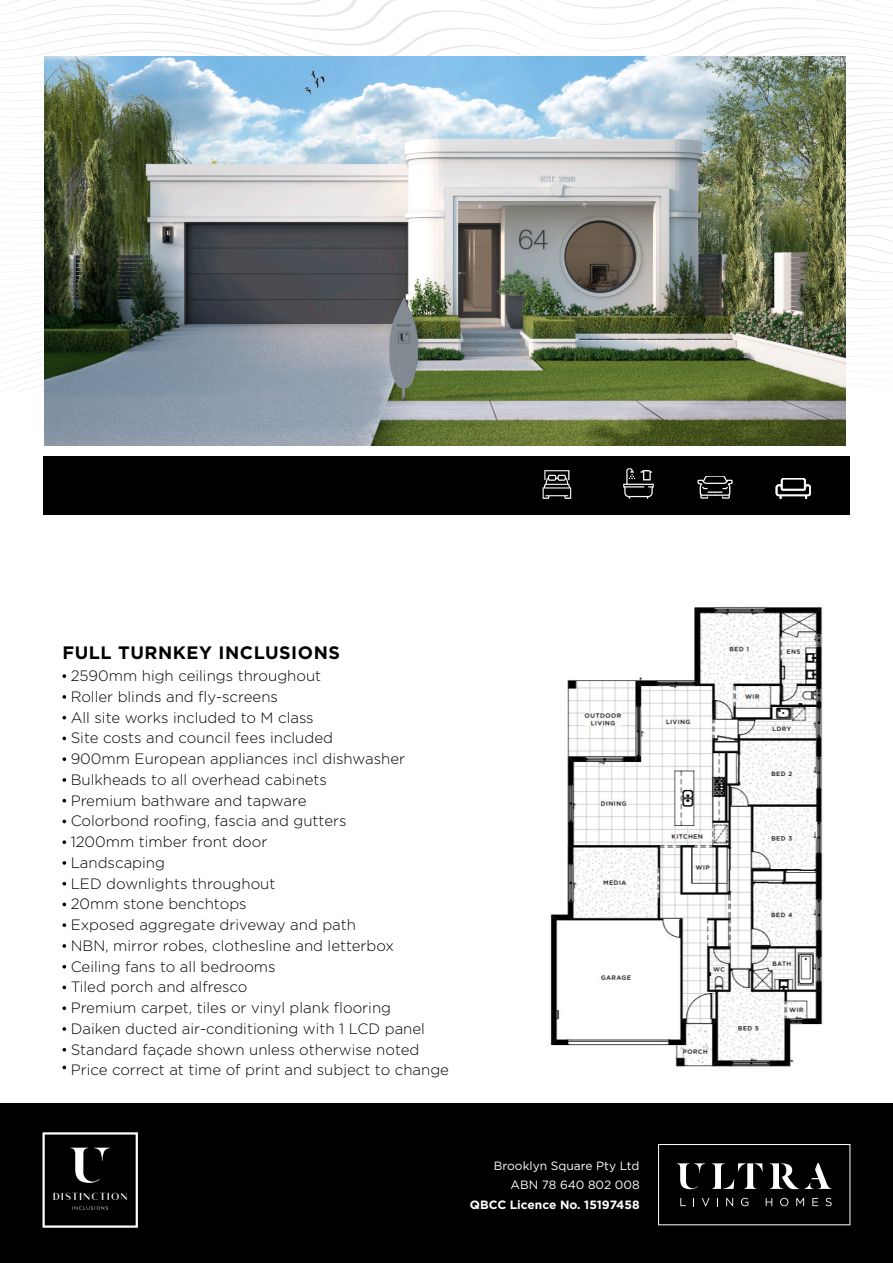
<style>
.page{position:relative;width:893px;height:1263px;background:#fff}
.page>*{position:absolute;margin:0;border:0;box-sizing:border-box;transform-origin:0 0}
.t1{font:700 18px "Gotham";letter-spacing:.03em;color:#000}
.t2{font:300 15px/20.7px "Gotham";color:#000}
.t3{font:12px/19.2px "Gotham";color:#fff;text-align:right}
.t4{font:700 12px "Gotham";color:#fff}
.t5{font:10.95px "Athena";letter-spacing:.08em;color:#fff}
</style>
<div class="page">
<div style="left:0;top:1103px;width:893px;height:160px;background:#000"></div>
<svg style="left:62px;top:674px;width:4px;height:4px"></svg>
<svg style="left:62px;top:695px;width:4px;height:4px"></svg>
<svg style="left:62px;top:716px;width:4px;height:3px"></svg>
<svg style="left:62px;top:736px;width:4px;height:4px"></svg>
<svg style="left:62px;top:757px;width:4px;height:4px"></svg>
<svg style="left:62px;top:778px;width:4px;height:4px"></svg>
<svg style="left:62px;top:799px;width:4px;height:3px"></svg>
<svg style="left:62px;top:819px;width:4px;height:4px"></svg>
<svg style="left:62px;top:840px;width:4px;height:4px"></svg>
<svg style="left:62px;top:861px;width:4px;height:4px"></svg>
<svg style="left:62px;top:882px;width:4px;height:3px"></svg>
<svg style="left:62px;top:903px;width:4px;height:3px"></svg>
<svg style="left:62px;top:923px;width:4px;height:4px"></svg>
<svg style="left:62px;top:944px;width:4px;height:4px"></svg>
<svg style="left:62px;top:965px;width:4px;height:3px"></svg>
<svg style="left:62px;top:986px;width:4px;height:3px"></svg>
<svg style="left:62px;top:1006px;width:4px;height:4px"></svg>
<svg style="left:62px;top:1027px;width:4px;height:4px"></svg>
<svg style="left:62px;top:1048px;width:4px;height:3px"></svg>
<svg style="left:62px;top:1066px;width:4px;height:3px"></svg>
<div style="left:43px;top:1132px;width:95px;height:96px;border:2px solid #fff"></div>
<svg style="left:71px;top:1148px;width:39px;height:35px"></svg>
<svg style="left:74px;top:1206px;width:34px;height:4px"></svg>
<svg style="left:0;top:297px;width:893px;height:94px"></svg>
<svg style="left:0;top:0;width:893px;height:62px"></svg>
<img style="left:45px;top:57px;width:801px;height:389px">
<div style="left:43px;top:456px;width:807px;height:59px;background:#000"></div>
<svg style="left:658px;top:1144px;width:192px;height:81px"></svg>
<svg style="left:543px;top:470px;width:28px;height:29px"></svg>
<svg style="left:623px;top:468px;width:31px;height:31px"></svg>
<svg style="left:697px;top:476px;width:35px;height:23px"></svg>
<svg style="left:776px;top:479px;width:34px;height:20px"></svg>
<img style="left:550px;top:607px;width:273px;height:460px">
<p class="t1" style="left:62px;top:641px;width:279px">FULL TURNKEY INCLUSIONS</p>
<p class="t2" style="left:71px;top:665px;width:380px">2590mm high ceilings throughout<br>Roller blinds and fly-screens<br>All site works included to M class<br>Site costs and council fees included<br>900mm European appliances incl dishwasher Bulkheads to all overhead cabinets<br>Premium bathware and tapware<br>Colorbond roofing, fascia and gutters<br>1200mm timber front door<br>Landscaping<br>LED downlights throughout<br>20mm stone benchtops<br>Exposed aggregate driveway and path<br>NBN, mirror robes, clothesline and letterbox<br>Ceiling fans to all bedrooms<br>Tiled porch and alfresco<br>Premium carpet, tiles or vinyl plank flooring<br>Daiken ducted air-conditioning with 1 LCD panel Standard façade shown unless otherwise noted Price correct at time of print and subject to change</p>
<p class="t5" style="left:53px;top:1189px;width:76px">DISTINCTION</p>
<p class="t3" style="left:494px;top:1156px;width:147px">Brooklyn Square Pty Ltd<br>ABN 78 640 802 008</p>
<p class="t4" style="left:470px;top:1196px;width:171px">QBCC Licence No. 15197458</p>
</div>
